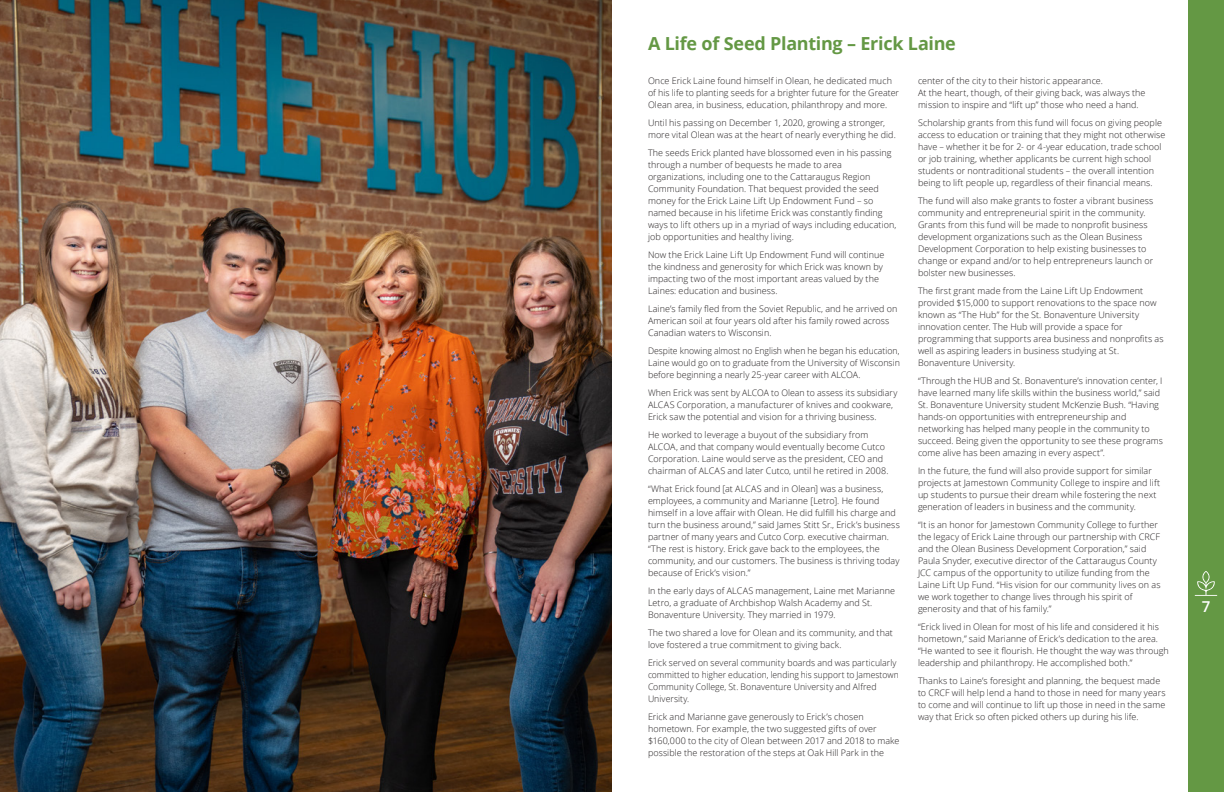
<style>
.page{position:relative;width:1224px;height:792px;background:#fff}
.page>*{position:absolute;margin:0;border:0;box-sizing:border-box;transform-origin:0 0}
.t1{font:700 18px "Open Sans";letter-spacing:-.015em;color:#649844}
.t2{font:600 15px "Open Sans";color:#fff}
.t3{font:300 9px/12px "Open Sans";letter-spacing:.005em;color:#231f20}
.t4{font:300 9px/12px "Open Sans";letter-spacing:.005em;color:#231f20;text-align:justify;scale:.96 1}
</style>
<div class="page">
<img style="left:0;top:0;width:612px;height:792px">
<div style="left:1188px;top:0;width:36px;height:792px;background:#649844"></div>
<svg style="left:1195px;top:571px;width:22px;height:25px"></svg>
<h1 class="t1" style="left:648px;top:31px;width:309px">A Life of Seed Planting – Erick Laine</h1>
<p class="t3" style="left:648px;top:75px;width:253px">Once Erick Laine found himself in Olean, he dedicated much of his life to planting seeds for a brighter future for the Greater<br>Olean area, in business, education, philanthropy and more.</p>
<p class="t3" style="left:648px;top:117px;width:249px">Until his passing on December 1, 2020, growing a stronger, more vital Olean was at the heart of nearly everything he did.</p>
<p class="t3" style="left:648px;top:147px;width:250px">The seeds Erick planted have blossomed even in his passing through a number of bequests he made to area organizations, including one to the Cattaraugus Region Community Foundation. That bequest provided the seed money for the Erick Laine Lift Up Endowment Fund – so named because in his lifetime Erick was constantly finding ways to lift others up in a myriad of ways including education, job opportunities and healthy living.</p>
<p class="t3" style="left:648px;top:249px;width:238px">Now the Erick Laine Lift Up Endowment Fund will continue the kindness and generosity for which Erick was known by impacting two of the most important areas valued by the Laines: education and business.</p>
<p class="t3" style="left:648px;top:303px;width:251px">Laine’s family fled from the Soviet Republic, and he arrived on<br>American soil at four years old after his family rowed across<br>Canadian waters to Wisconsin.</p>
<p class="t4" style="left:648px;top:345px;width:264px">Despite knowing almost no English when he began his education, Laine would go on to graduate from the University of Wisconsin before beginning a nearly 25-year career with ALCOA.</p>
<p class="t3" style="left:648px;top:387px;width:251px">When Erick was sent by ALCOA to Olean to assess its subsidiary<br>ALCAS Corporation, a manufacturer of knives and cookware,<br>Erick saw the potential and vision for a thriving business.</p>
<p class="t3" style="left:648px;top:429px;width:242px">He worked to leverage a buyout of the subsidiary from ALCOA, and that company would eventually become Cutco Corporation. Laine would serve as the president, CEO and chairman of ALCAS and later Cutco, until he retired in 2008.</p>
<p class="t3" style="left:648px;top:483px;width:253px">“What Erick found [at ALCAS and in Olean] was a business, employees, a community and Marianne [Letro]. He found himself in a love affair with Olean. He did fulfill his charge and turn the business around,” said James Stitt Sr., Erick’s business partner of many years and Cutco Corp. executive chairman. “The rest is history. Erick gave back to the employees, the community, and our customers. The business is thriving today because of Erick’s vision.”</p>
<p class="t3" style="left:648px;top:585px;width:249px">In the early days of ALCAS management, Laine met Marianne<br>Letro, a graduate of Archbishop Walsh Academy and St.<br>Bonaventure University. They married in 1979.</p>
<p class="t3" style="left:648px;top:627px;width:246px">The two shared a love for Olean and its community, and that love fostered a true commitment to giving back.</p>
<p class="t3" style="left:648px;top:657px;width:252px">Erick served on several community boards and was particularly committed to higher education, lending his support to Jamestown Community College, St. Bonaventure University and Alfred University.</p>
<p class="t3" style="left:648px;top:711px;width:253px">Erick and Marianne gave generously to Erick’s chosen hometown. For example, the two suggested gifts of over $160,000 to the city of Olean between 2017 and 2018 to make possible the restoration of the steps at Oak Hill Park in the</p>
<p class="t3" style="left:918px;top:75px;width:229px">center of the city to their historic appearance.<br>At the heart, though, of their giving back, was always the mission to inspire and “lift up” those who need a hand.</p>
<p class="t3" style="left:918px;top:117px;width:249px">Scholarship grants from this fund will focus on giving people access to education or training that they might not otherwise have – whether it be for 2- or 4-year education, trade school or job training, whether applicants be current high school students or nontraditional students – the overall intention being to lift people up, regardless of their financial means.</p>
<p class="t3" style="left:918px;top:195px;width:237px">The fund will also make grants to foster a vibrant business community and entrepreneurial spirit in the community.<br>Grants from this fund will be made to nonprofit business development organizations such as the Olean Business Development Corporation to help existing businesses to change or expand and/or to help entrepreneurs launch or bolster new businesses.</p>
<p class="t3" style="left:918px;top:285px;width:247px">The first grant made from the Laine Lift Up Endowment provided $15,000 to support renovations to the space now known as “The Hub” for the St. Bonaventure University innovation center. The Hub will provide a space for programming that supports area business and nonprofits as well as aspiring leaders in business studying at St.<br>Bonaventure University.</p>
<p class="t3" style="left:918px;top:375px;width:247px">“Through the HUB and St. Bonaventure’s innovation center, I have learned many life skills within the business world,” said St. Bonaventure University student McKenzie Bush. “Having hands-on opportunities with entrepreneurship and networking has helped many people in the community to succeed. Being given the opportunity to see these programs come alive has been amazing in every aspect”.</p>
<p class="t3" style="left:918px;top:465px;width:244px">In the future, the fund will also provide support for similar projects at Jamestown Community College to inspire and lift up students to pursue their dream while fostering the next generation of leaders in business and the community.</p>
<p class="t3" style="left:918px;top:519px;width:244px">“It is an honor for Jamestown Community College to further the legacy of Erick Laine through our partnership with CRCF and the Olean Business Development Corporation,” said Paula Snyder, executive director of the Cattaraugus County JCC campus of the opportunity to utilize funding from the Laine Lift Up Fund. “His vision for our community lives on as we work together to change lives through his spirit of generosity and that of his family.”</p>
<p class="t3" style="left:918px;top:621px;width:252px">“Erick lived in Olean for most of his life and considered it his hometown,” said Marianne of Erick’s dedication to the area. “He wanted to see it flourish. He thought the way was through leadership and philanthropy. He accomplished both.”</p>
<p class="t3" style="left:918px;top:675px;width:249px">Thanks to Laine’s foresight and planning, the bequest made to CRCF will help lend a hand to those in need for many years to come and will continue to lift up those in need in the same way that Erick so often picked others up during his life.</p>
<h2 class="t2" style="left:1202px;top:597px;width:10px">7</h2>
</div>
